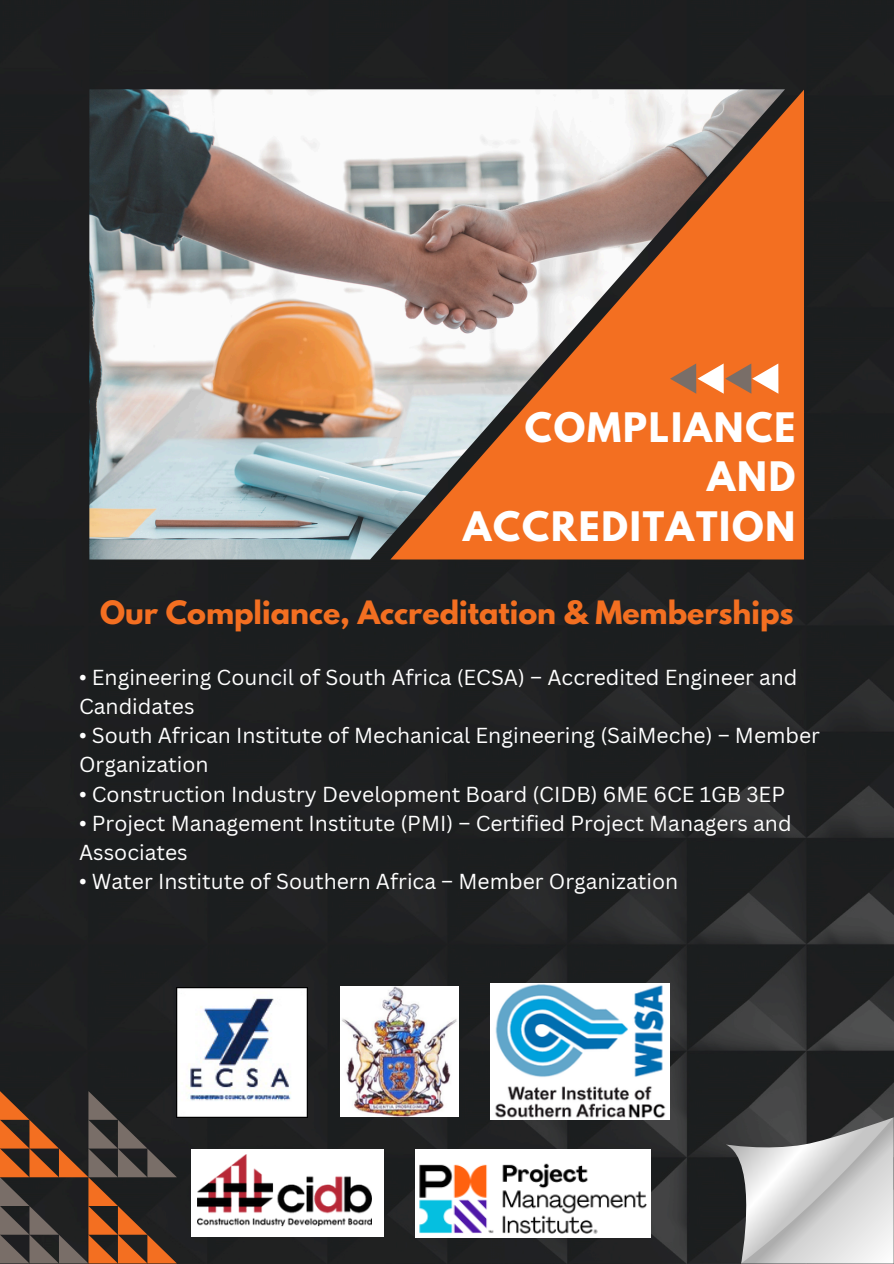
<style>
.page{position:relative;width:894px;height:1264px;background:#fff}
.page>*{position:absolute;margin:0;border:0;box-sizing:border-box;transform-origin:0 0}
.t1{font:700 36px/49.5px "League Spartan";letter-spacing:.05em;color:#fff;text-align:right}
.t2{font:700 28.5px "League Spartan";color:#f36f21}
.t3{font:21.15px/29.2px "Canva Sans";color:#fff}
</style>
<div class="page">
<img style="left:0;top:0;width:893px;height:1263px">
<img style="left:89px;top:89px;width:301px;height:470px">
<svg style="left:390px;top:89px;width:414px;height:470px;background:#d7926a"></svg>
<svg style="left:725px;top:1117px;width:168px;height:146px;background:#adadad"></svg>
<svg style="left:0;top:1091px;width:177px;height:172px;background:#50392c"></svg>
<svg style="left:669px;top:363px;width:108px;height:31px"></svg>
<img style="left:177px;top:987px;width:130px;height:130px">
<img style="left:340px;top:986px;width:118px;height:130px">
<img style="left:490px;top:983px;width:179px;height:136px">
<div style="left:191px;top:1149px;width:192px;height:87px;background:#fff"></div>
<img style="left:198px;top:1154px;width:173px;height:72px">
<img style="left:415px;top:1149px;width:235px;height:88px">
<p class="t1" style="left:463px;top:407px;width:333px">COMPLIANCE<br>AND<br>ACCREDITATION</p>
<p class="t2" style="left:100px;top:598px;width:695px">Our Compliance, Accreditation &amp; Memberships</p>
<p class="t3" style="left:79px;top:661px;width:719px">• Engineering Council of South Africa (ECSA) – Accredited Engineer and<br>Candidates</p>
<p class="t3" style="left:79px;top:720px;width:742px">• South African Institute of Mechanical Engineering (SaiMeche) – Member<br>Organization</p>
<p class="t3" style="left:79px;top:778px;width:707px">• Construction Industry Development Board (CIDB) 6ME 6CE 1GB 3EP</p>
<p class="t3" style="left:79px;top:808px;width:713px">• Project Management Institute (PMI) – Certified Project Managers and<br>Associates</p>
<p class="t3" style="left:79px;top:866px;width:600px">• Water Institute of Southern Africa – Member Organization</p>
</div>
